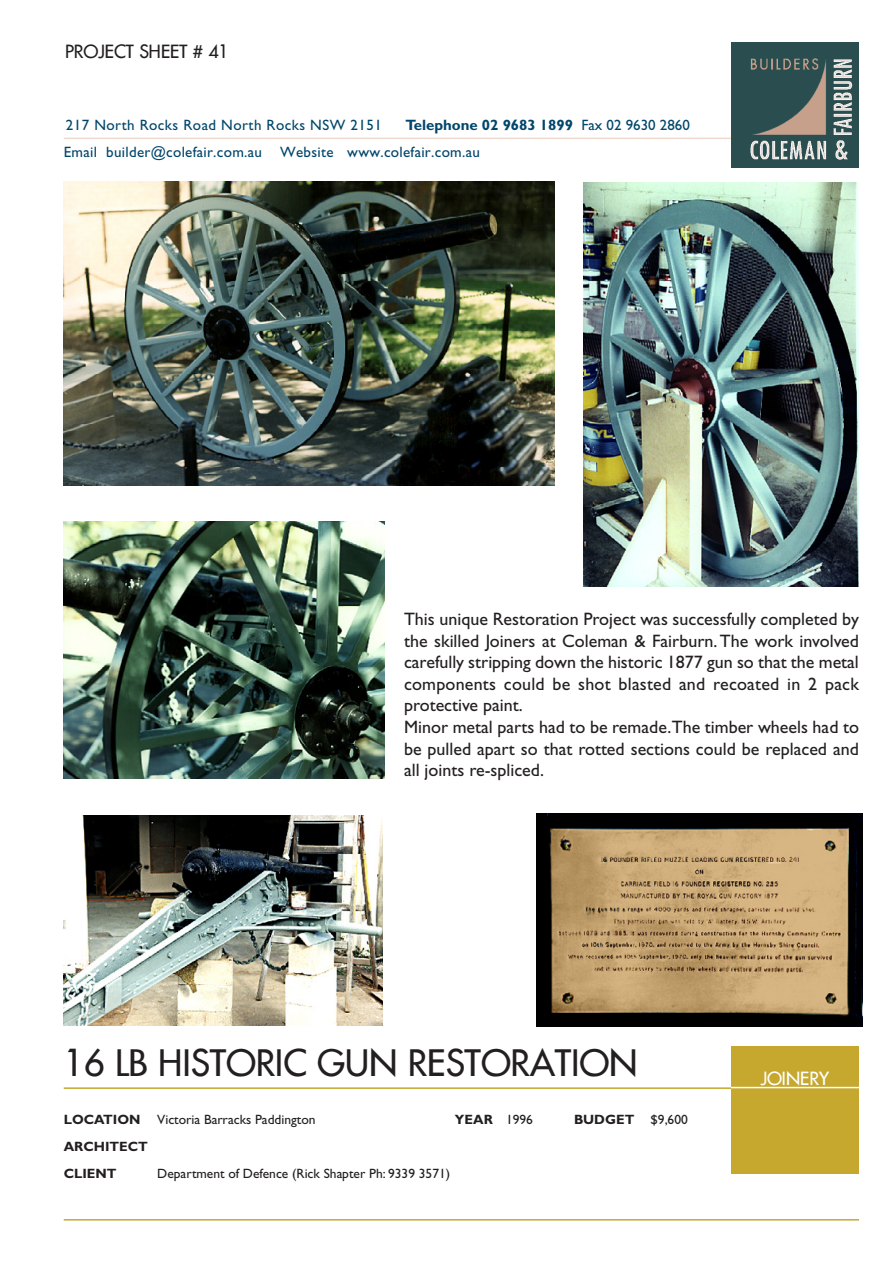
<style>
.page{position:relative;width:893px;height:1263px;background:#fff}
.page>*{position:absolute;margin:0;border:0;box-sizing:border-box;transform-origin:0 0}
.Headline{font:36px "Futura";color:#231f20}
.Body_text{font:18px/21.6px "Gill Sans";color:#231f20;text-align:justify}
.Subhead_2{font:18px "Futura";color:#231f20}
.Subhead_2-2{font:18px "Futura";color:#fff}
.Address{font:15px "Gill Sans";letter-spacing:.02em;color:#00466b}
.Address-2{font:700 15px "Gill Sans";color:#00466b}
.Address-3{font:13.5px "Gill Sans";color:#231f20}
.Address-4{font:700 13.5px "Gill Sans";color:#231f20}
.s1{font-weight:400}
.s2{font-weight:700}
</style>
<div class="page">
<hr style="left:64px;top:138px;width:667px;height:1px;background:#efd9cf">
<div style="left:731px;top:1046px;width:128px;height:128px;background:#c6a82e"></div>
<hr style="left:64px;top:1219px;width:795px;height:1px;background:#c6a82e">
<hr style="left:64px;top:1087px;width:668px;height:2px;background:#c6a82e">
<hr style="left:731px;top:1087px;width:128px;height:1px;background:#fff">
<img style="left:64px;top:182px;width:490px;height:304px">
<img style="left:583px;top:183px;width:276px;height:404px">
<img style="left:64px;top:521px;width:321px;height:258px">
<img style="left:731px;top:43px;width:128px;height:124px">
<img style="left:64px;top:816px;width:319px;height:210px">
<img style="left:537px;top:813px;width:325px;height:213px">
<p class="Subhead_2" style="left:65px;top:39px;width:165px">PROJECT SHEET # 41</p>
<p class="Address" style="left:66px;top:117px;width:317px">217 North Rocks Road North Rocks NSW 2151</p>
<p class="Address-2" style="left:405px;top:116px;width:286px">Telephone 02 9683 1899 <span class="s1">Fax 02 9630 2860</span></p>
<p class="Address" style="left:64px;top:143px;width:418px">Email builder@colefair.com.au Website www.colefair.com.au</p>
<p class="Body_text" style="left:404px;top:608px;width:456px">This unique Restoration Project was successfully completed by the skilled Joiners at Coleman &amp; Fairburn. The work involved carefully stripping down the historic 1877 gun so that the metal components could be shot blasted and recoated in 2 pack protective paint.</p>
<p class="Body_text" style="left:404px;top:716px;width:456px">Minor metal parts had to be remade.The timber wheels had to be pulled apart so that rotted sections could be replaced and all joints re-spliced.</p>
<p class="Headline" style="left:64px;top:1039px;width:575px">16 LB HISTORIC GUN RESTORATION</p>
<p class="Address-3" style="left:64px;top:1112px;width:253px"><span class="s2">LOCATION</span> Victoria Barracks Paddington</p>
<p class="Address-4" style="left:455px;top:1112px;width:80px">YEAR <span class="s1">1996</span></p>
<p class="Address-4" style="left:574px;top:1112px;width:115px">BUDGET <span class="s1">$9,600</span></p>
<p class="Address-4" style="left:64px;top:1139px;width:86px">ARCHITECT</p>
<p class="Address-4" style="left:64px;top:1166px;width:54px">CLIENT</p>
<p class="Address-3" style="left:157px;top:1166px;width:294px">Department of Defence (Rick Shapter Ph: 9339 3571)</p>
<p class="Subhead_2-2" style="left:761px;top:1066px;width:70px">JOINERY</p>
</div>
